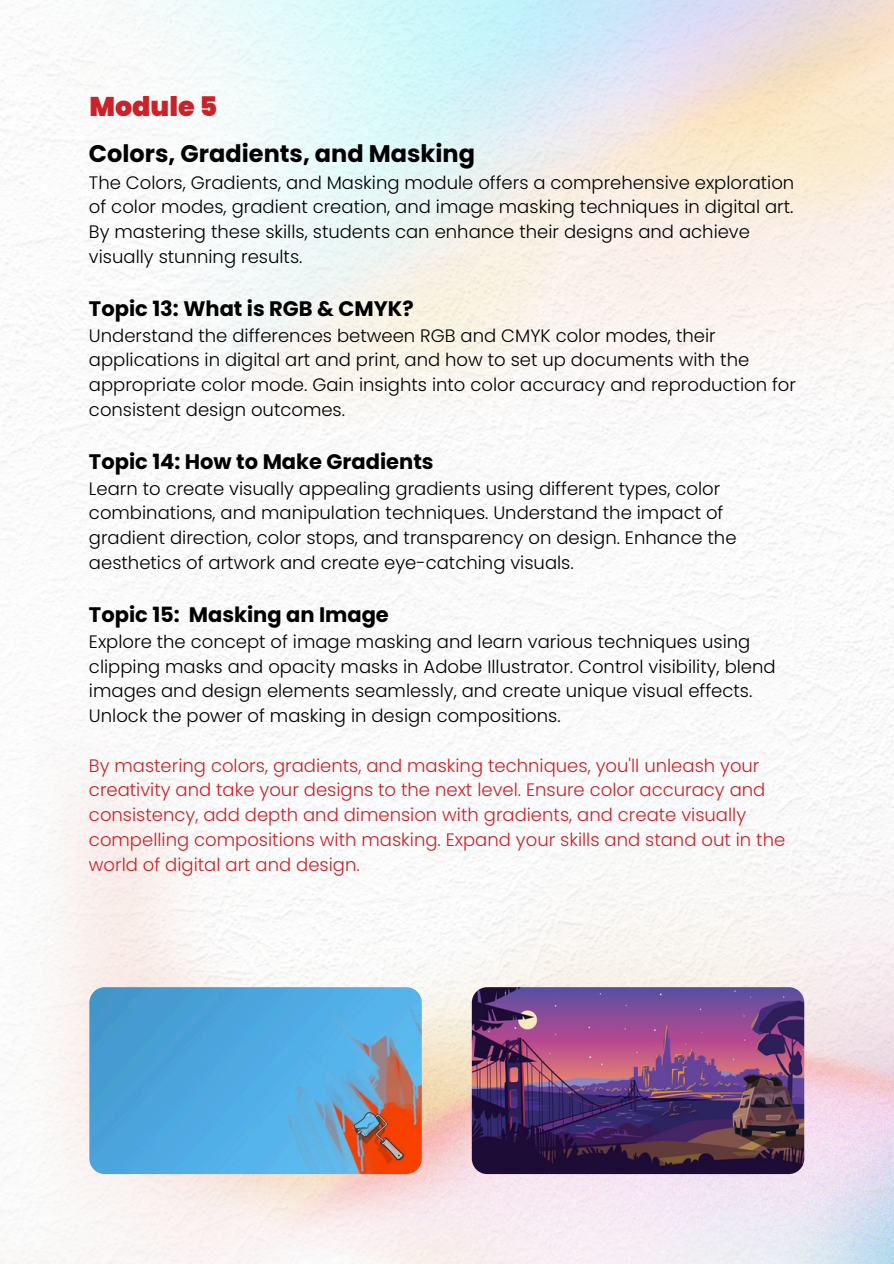
<style>
.page{position:relative;width:894px;height:1264px;background:#fff}
.page>*{position:absolute;margin:0;border:0;box-sizing:border-box;transform-origin:0 0}
.t1{font:900 27px "Poppins";color:#cc2129}
.t2{font:700 24px "Poppins";color:#000}
.t3{font:700 21px "Poppins";color:#000}
.t4{font:300 18px/24.8px "Poppins";color:#000}
.t5{font:300 18px/24.8px "Poppins";color:#cc2129}
</style>
<div class="page">
<img style="left:0;top:371px;width:892px;height:892px">
<img style="left:471px;top:987px;width:333px;height:187px;border-radius:15px">
<img style="left:89px;top:987px;width:332px;height:187px;border-radius:15px">
<p class="t1" style="left:89px;top:87px;width:129px">Module 5</p>
<p class="t2" style="left:89px;top:136px;width:387px">Colors, Gradients, and Masking</p>
<p class="t4" style="left:89px;top:170px;width:706px">The Colors, Gradients, and Masking module offers a comprehensive exploration of color modes, gradient creation, and image masking techniques in digital art.<br>By mastering these skills, students can enhance their designs and achieve visually stunning results.</p>
<p class="t3" style="left:89px;top:294px;width:326px">Topic 13: What is RGB &amp; CMYK?</p>
<p class="t4" style="left:89px;top:323px;width:708px">Understand the differences between RGB and CMYK color modes, their applications in digital art and print, and how to set up documents with the appropriate color mode. Gain insights into color accuracy and reproduction for consistent design outcomes.</p>
<p class="t3" style="left:89px;top:447px;width:346px">Topic 14: How to Make Gradients</p>
<p class="t4" style="left:89px;top:476px;width:649px">Learn to create visually appealing gradients using different types, color combinations, and manipulation techniques. Understand the impact of gradient direction, color stops, and transparency on design. Enhance the aesthetics of artwork and create eye-catching visuals.</p>
<p class="t3" style="left:89px;top:600px;width:301px">Topic 15: Masking an Image</p>
<p class="t4" style="left:89px;top:629px;width:688px">Explore the concept of image masking and learn various techniques using clipping masks and opacity masks in Adobe Illustrator. Control visibility, blend images and design elements seamlessly, and create unique visual effects.<br>Unlock the power of masking in design compositions.</p>
<p class="t5" style="left:89px;top:753px;width:697px">By mastering colors, gradients, and masking techniques, you'll unleash your creativity and take your designs to the next level. Ensure color accuracy and consistency, add depth and dimension with gradients, and create visually compelling compositions with masking. Expand your skills and stand out in the world of digital art and design.</p>
</div>
